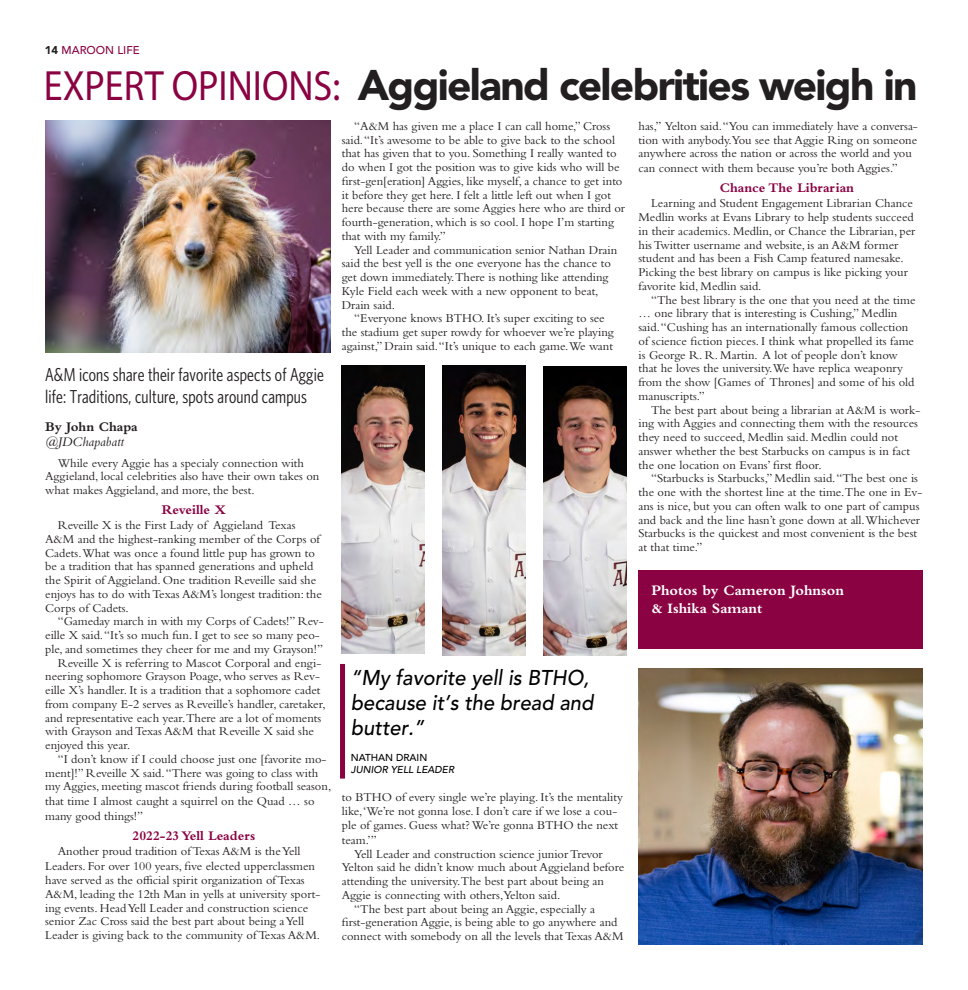
<style>
.page{position:relative;width:968px;height:990px;background:#fff}
.page>*{position:absolute;margin:0;border:0;box-sizing:border-box;transform-origin:0 0}
.t1{font:900 42.5px "Avenir";letter-spacing:-.04em;color:#231f20}
.t2{font:italic 500 21.25px/25px "Avenir";color:#000;scale:.95 1}
.t3{font:18.75px/21.2px "Whitney Condensed";letter-spacing:.01em;color:#231f20;scale:.95 1}
.t4{font:700 15px/18px "Bembo Std";color:#fff}
.t5{font:700 13.75px "Bembo Std";color:#8b0242}
.t6{font:italic 13.75px "Bembo Std";color:#231f20}
.t7{font:700 13.75px "Bembo Std";color:#231f20}
.t8{font:12.5px/13.8px "Bembo Std";color:#231f20}
.t9{font:500 11.25px "Avenir";color:#8b0242}
.t10{font:italic 500 10px "Avenir";color:#000}
.t11{font:500 10px "Avenir";color:#000}
.s1{font-weight:900;color:#231f20}
.s2{font-family:"Myriad Pro";font-weight:400;color:#8b0242}
</style>
<div class="page">
<img style="left:45px;top:120px;width:285px;height:233px">
<img style="left:342px;top:365px;width:82px;height:288px">
<img style="left:638px;top:669px;width:284px;height:276px">
<div style="left:638px;top:571px;width:284px;height:78px;background:#8b0242"></div>
<div style="left:340px;top:664px;width:5px;height:115px;background:#8b0242"></div>
<img style="left:442px;top:365px;width:83px;height:290px">
<img style="left:543px;top:366px;width:83px;height:289px">
<p class="t9" style="left:45px;top:43px;width:96px"><span class="s1">14</span> MAROON LIFE</p>
<h1 class="t1" style="left:44px;top:60px;width:875px"><span class="s2">EXPERT OPINIONS:</span> Aggieland celebrities weigh in</h1>
<h3 class="t3" style="left:45px;top:364px;width:295px">A&amp;M icons share their favorite aspects of Aggie life: Traditions, culture, spots around campus</h3>
<p class="t7" style="left:45px;top:419px;width:94px">By John Chapa</p>
<p class="t6" style="left:45px;top:434px;width:81px">@JDChapabatt</p>
<p class="t8" style="left:45px;top:455px;width:276px;text-indent:12px">While every Aggie has a specialy connection with<br>Aggieland, local celebrities also have their own takes on what makes Aggieland, and more, the best.</p>
<p class="t5" style="left:162px;top:502px;width:65px">Reveille X</p>
<p class="t8" style="left:45px;top:518px;width:278px;text-indent:12px">Reveille X is the First Lady of Aggieland Texas A&amp;M and the highest-ranking member of the Corps of Cadets.What was once a found little pup has grown to be a tradition that has spanned generations and upheld the Spirit of Aggieland. One tradition Reveille said she enjoys has to do with Texas A&amp;M’s longest tradition: the Corps of Cadets.</p>
<p class="t8" style="left:58px;top:614px;width:268px">“Gameday march in with my Corps of Cadets!” Rev-</p>
<p class="t8" style="left:45px;top:628px;width:276px">eille X said. “It’s so much fun. I get to see so many peo-</p>
<p class="t8" style="left:45px;top:642px;width:279px">ple, and sometimes they cheer for me and my Grayson!”</p>
<p class="t8" style="left:58px;top:655px;width:265px">Reveille X is referring to Mascot Corporal and engi-</p>
<p class="t8" style="left:45px;top:669px;width:276px">neering sophomore Grayson Poage, who serves as Rev-</p>
<p class="t8" style="left:45px;top:683px;width:277px">eille X’s handler. It is a tradition that a sophomore cadet</p>
<p class="t8" style="left:45px;top:697px;width:282px">from company E-2 serves as Reveille’s handler, caretaker,</p>
<p class="t8" style="left:45px;top:710px;width:278px">and representative each year.There are a lot of moments</p>
<p class="t8" style="left:45px;top:724px;width:270px">with Grayson and Texas A&amp;M that Reveille X said she</p>
<p class="t8" style="left:45px;top:738px;width:87px">enjoyed this year.</p>
<p class="t8" style="left:58px;top:752px;width:270px">“I don’t know if I could choose just one [favorite mo-</p>
<p class="t8" style="left:45px;top:765px;width:274px">ment]!” Reveille X said. “There was going to class with</p>
<p class="t8" style="left:45px;top:779px;width:287px">my Aggies, meeting mascot friends during football season,</p>
<p class="t8" style="left:45px;top:794px;width:271px;line-height:15px">that time I almost caught a squirrel on the Quad … so many good things!”</p>
<p class="t5" style="left:132px;top:828px;width:124px">2022-23 Yell Leaders</p>
<p class="t8" style="left:45px;top:844px;width:271px;line-height:15px;text-align:center">Another proud tradition of Texas A&amp;M is the Yell<br>Leaders. For over 100 years, five elected upperclassmen</p>
<p class="t8" style="left:45px;top:873px;width:277px">have served as the official spirit organization of Texas A&amp;M, leading the 12th Man in yells at university sport&shy;ing events. Head Yell Leader and construction science senior Zac Cross said the best part about being a Yell Leader is giving back to the community of Texas A&amp;M.</p>
<p class="t8" style="left:342px;top:119px;width:285px;text-indent:12px">“A&amp;M has given me a place I can call home,” Cross said. “It’s awesome to be able to give back to the school that has given that to you. Something I really wanted to do when I got the position was to give kids who will be first-gen[eration] Aggies, like myself, a chance to get into it before they get here. I felt a little left out when I got here because there are some Aggies here who are third or fourth-generation, which is so cool. I hope I’m starting that with my family.”</p>
<p class="t8" style="left:342px;top:243px;width:277px;text-indent:12px">Yell Leader and communication senior Nathan Drain said the best yell is the one everyone has the chance to get down immediately.There is nothing like attending Kyle Field each week with a new opponent to beat, Drain said.</p>
<p class="t8" style="left:342px;top:311px;width:273px;text-align:center">“Everyone knows BTHO. It’s super exciting to see<br>the stadium get super rowdy for whoever we’re playing against,” Drain said. “It’s unique to each game.We want</p>
<h2 class="t2" style="left:351px;top:666px;width:257px">“My favorite yell is BTHO, because it’s the bread and butter.”</h2>
<p class="t11" style="left:351px;top:751px;width:78px">NATHAN DRAIN</p>
<p class="t10" style="left:351px;top:763px;width:105px">JUNIOR YELL LEADER</p>
<p class="t8" style="left:342px;top:790px;width:283px">to BTHO of every single we’re playing. It’s the mentality like, ‘We’re not gonna lose. I don’t care if we lose a cou&shy;ple of games. Guess what? We’re gonna BTHO the next</p>
<p class="t8" style="left:342px;top:833px;width:36px">team.’”</p>
<p class="t8" style="left:354px;top:847px;width:250px">Yell Leader and construction science junior Trevor</p>
<p class="t8" style="left:342px;top:860px;width:284px">Yelton said he didn’t know much about Aggieland before</p>
<p class="t8" style="left:342px;top:874px;width:264px">attending the university.The best part about being an</p>
<p class="t8" style="left:342px;top:888px;width:220px">Aggie is connecting with others,Yelton said.</p>
<p class="t8" style="left:354px;top:902px;width:242px">“The best part about being an Aggie, especially a</p>
<p class="t8" style="left:342px;top:915px;width:277px">first-generation Aggie, is being able to go anywhere and</p>
<p class="t8" style="left:342px;top:929px;width:283px">connect with somebody on all the levels that Texas A&amp;M</p>
<p class="t8" style="left:638px;top:119px;width:281px;text-align:justify">has,” Yelton said. “You can immediately have a conversa&shy;tion with anybody.You see that Aggie Ring on someone anywhere across the nation or across the world and you</p>
<p class="t8" style="left:638px;top:161px;width:261px">can connect with them because you’re both Aggies.”</p>
<p class="t5" style="left:719px;top:180px;width:136px">Chance The Librarian</p>
<p class="t8" style="left:638px;top:196px;width:278px;text-indent:12px">Learning and Student Engagement Librarian Chance Medlin works at Evans Library to help students succeed in their academics. Medlin, or Chance the Librarian, per his Twitter username and website, is an A&amp;M former student and has been a Fish Camp featured namesake.<br>Picking the best library on campus is like picking your favorite kid, Medlin said.</p>
<p class="t8" style="left:638px;top:293px;width:278px;text-indent:12px">“The best library is the one that you need at the time … one library that is interesting is Cushing,” Medlin said. “Cushing has an internationally famous collection of science fiction pieces. I think what propelled its fame is George R. R. Martin. A lot of people don’t know that he loves the university.We have replica weaponry from the show [Games of Thrones] and some of his old manuscripts.”</p>
<p class="t8" style="left:638px;top:403px;width:283px;text-indent:12px">The best part about being a librarian at A&amp;M is work&shy;ing with Aggies and connecting them with the resources they need to succeed, Medlin said. Medlin could not answer whether the best Starbucks on campus is in fact the one location on Evans’ first floor.</p>
<p class="t8" style="left:638px;top:471px;width:285px;text-indent:12px">“Starbucks is Starbucks,” Medlin said. “The best one is the one with the shortest line at the time.The one in Ev&shy;ans is nice, but you can often walk to one part of campus and back and the line hasn’t gone down at all.Whichever Starbucks is the quickest and most convenient is the best at that time.”</p>
<p class="t4" style="left:651px;top:581px;width:194px">Photos by Cameron Johnson &amp; Ishika Samant</p>
</div>
